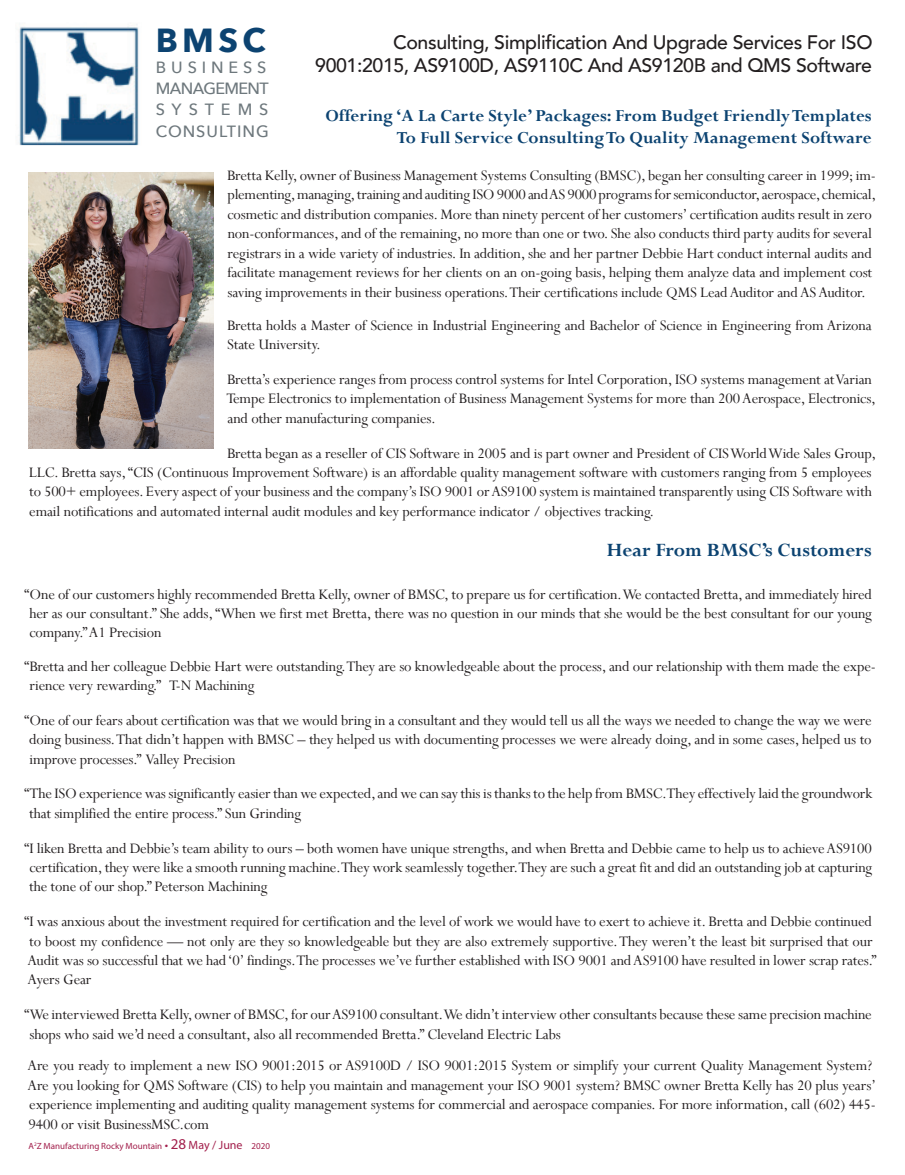
<style>
.page{position:relative;width:905px;height:1175px;background:#fff}
.page>*{position:absolute;margin:0;border:0;box-sizing:border-box;transform-origin:0 0}
.t1{font:700 33.3px "Avenir Next";color:#0c4371}
.t2{font:700 21px "Perpetua";color:#0c4371}
.t3{font:500 19.5px/23.4px "Avenir";letter-spacing:-.02em;color:#231f20;text-align:right}
.t4{font:700 18.75px/22.5px "Perpetua";color:#0c4371;text-align:right}
.t5{font:16.2px/19.5px "Perpetua";letter-spacing:-.01em;color:#231f20}
.t6{font:500 16.2px/21.5px "Avenir Next";letter-spacing:.06em;color:#6e787d}
.t7{font:9px "Myriad Pro";color:#a21e4b}
.s1{font-size:16.35px}
.s2{font-size:12px}
.s3{font-size:15px}
</style>
<div class="page">
<img style="left:28px;top:173px;width:185px;height:276px">
<img style="left:18px;top:24px;width:121px;height:122px">
<h1 class="t1" style="left:156px;top:11px;width:111px">BMSC</h1>
<p class="t6" style="left:156px;top:56px;width:115px">BUSINESS<br>MANAGEMENT<br>SYSTEMS<br>CONSULT<span class="s1">ING</span></p>
<p class="t3" style="left:315px;top:30px;width:559px">Consulting, Simplification And Upgrade Services For ISO<br>9001:2015, AS9100D, AS9110C And AS9120B and QMS Software</p>
<p class="t4" style="left:325px;top:104px;width:548px">Offering ‘A La Carte Style’ Packages: From Budget Friendly Templates<br>To Full Service Consulting To Quality Management Software</p>
<p class="t5" style="left:227px;top:165px;width:650px">Bretta Kelly, owner of Business Management Systems Consulting (BMSC), began her consulting career in 1999; im&shy;plementing, managing, training and auditing ISO 9000 and AS 9000 programs for semiconductor, aerospace, chemical, cosmetic and distribution companies. More than ninety percent of her customers’ certification audits result in zero non-conformances, and of the remaining, no more than one or two. She also conducts third party audits for several registrars in a wide variety of industries. In addition, she and her partner Debbie Hart conduct internal audits and facilitate management reviews for her clients on an on-going basis, helping them analyze data and implement cost saving improvements in their business operations. Their certifications include QMS Lead Auditor and AS Auditor.</p>
<p class="t5" style="left:227px;top:315px;width:646px">Bretta holds a Master of Science in Industrial Engineering and Bachelor of Science in Engineering from Arizona<br>State University.</p>
<p class="t5" style="left:226px;top:369px;width:651px">Bretta’s experience ranges from process control systems for Intel Corporation, ISO systems management at Varian<br>Tempe Electronics to implementation of Business Management Systems for more than 200 Aerospace, Electronics, and other manufacturing companies.</p>
<p class="t5" style="left:29px;top:443px;width:848px;text-indent:198px">Bretta began as a reseller of CIS Software in 2005 and is part owner and President of CIS World Wide Sales Group, LLC. Bretta says, “CIS (Continuous Improvement Software) is an affordable quality management software with customers ranging from 5 employees to 500+ employees. Every aspect of your business and the company’s ISO 9001 or AS9100 system is maintained transparently using CIS Software with email notifications and automated internal audit modules and key performance indicator / objectives tracking.</p>
<p class="t2" style="left:606px;top:537px;width:267px">Hear From BMSC’s Customers</p>
<p class="t5" style="left:25px;top:584px;width:849px;text-align:justify">“One of our customers highly recommended Bretta Kelly, owner of BMSC, to prepare us for certification. We contacted Bretta, and immediately hired her as our consultant.” She adds, “When we first met Bretta, there was no question in our minds that she would be the best consultant for our young company.” A1 Precision</p>
<p class="t5" style="left:25px;top:656px;width:852px">“Bretta and her colleague Debbie Hart were outstanding. They are so knowledgeable about the process, and our relationship with them made the expe&shy;rience very rewarding.” T-N Machining</p>
<p class="t5" style="left:25px;top:710px;width:848px;text-align:justify">“One of our fears about certification was that we would bring in a consultant and they would tell us all the ways we needed to change the way we were doing business. That didn’t happen with BMSC – they helped us with documenting processes we were already doing, and in some cases, helped us to improve processes.” Valley Precision</p>
<p class="t5" style="left:25px;top:783px;width:849px">“The ISO experience was significantly easier than we expected, and we can say this is thanks to the help from BMSC. They effectively laid the groundwork that simplified the entire process.” Sun Grinding</p>
<p class="t5" style="left:25px;top:837px;width:849px;text-align:justify">“I liken Bretta and Debbie’s team ability to ours – both women have unique strengths, and when Bretta and Debbie came to help us to achieve AS9100 certification, they were like a smooth running machine. They work seamlessly together. They are such a great fit and did an outstanding job at capturing the tone of our shop.” Peterson Machining</p>
<p class="t5" style="left:25px;top:911px;width:853px">“I was anxious about the investment required for certification and the level of work we would have to exert to achieve it. Bretta and Debbie continued to boost my confidence — not only are they so knowledgeable but they are also extremely supportive. They weren’t the least bit surprised that our Audit was so successful that we had ‘0’ findings. The processes we’ve further established with ISO 9001 and AS9100 have resulted in lower scrap rates.” Ayers Gear</p>
<p class="t5" style="left:29px;top:1004px;width:843px;text-indent:-5px">“We interviewed Bretta Kelly, owner of BMSC, for our AS9100 consultant. We didn’t interview other consultants because these same precision machine shops who said we’d need a consultant, also all recommended Bretta.” Cleveland Electric Labs</p>
<p class="t5" style="left:28px;top:1055px;width:850px">Are you ready to implement a new ISO 9001:2015 or AS9100D / ISO 9001:2015 System or simplify your current Quality Management System?<br>Are you looking for QMS Software (CIS) to help you maintain and management your ISO 9001 system? BMSC owner Bretta Kelly has 20 plus years’ experience implementing and auditing quality management systems for commercial and aerospace companies. For more information, call (602) 445- 9400 or visit BusinessMSC.com</p>
<p class="t7" style="left:28px;top:1140px;width:243px">A<sup>2</sup>Z Manufacturing Rocky Mountain <span class="s2">•</span> <span class="s3">28</span> <span class="s2">May / June</span> 2020</p>
</div>
